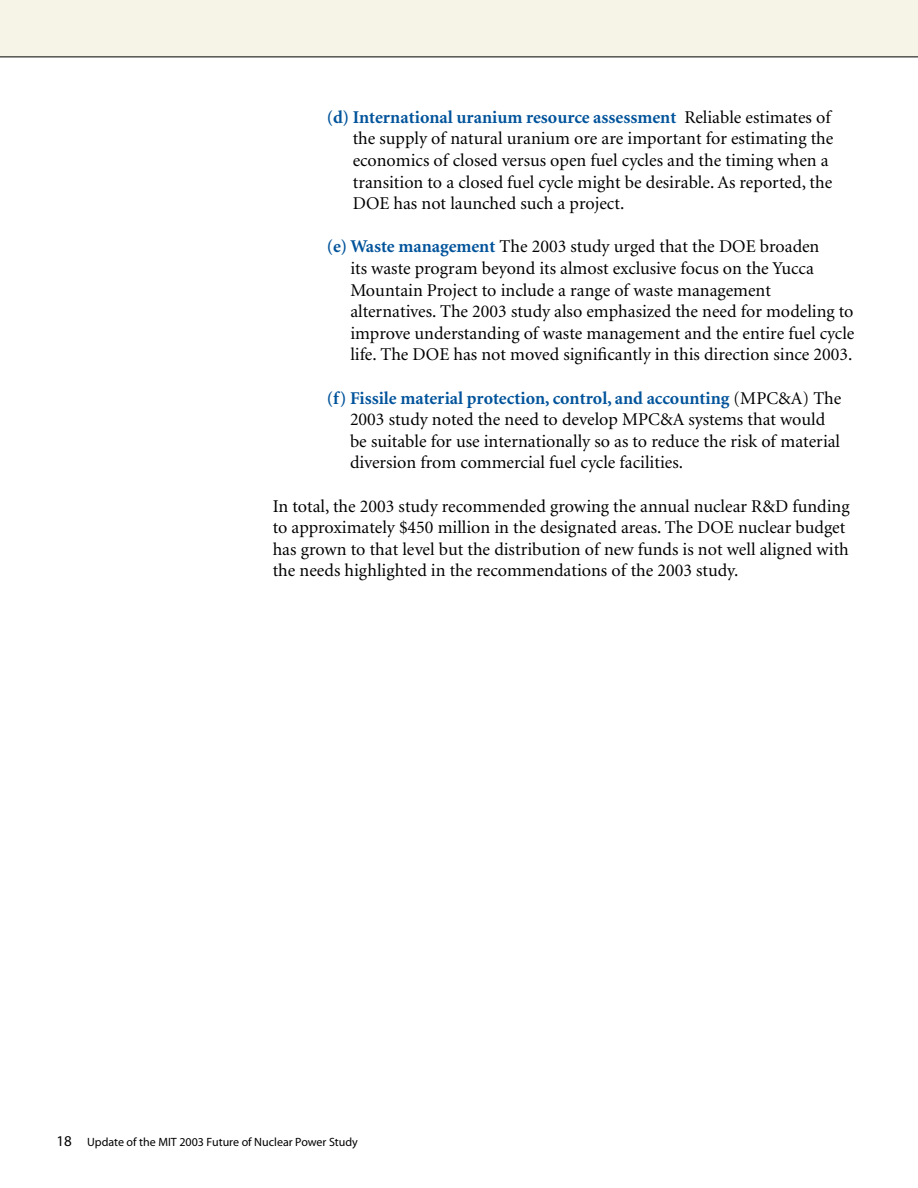
<style>
.page{position:relative;width:918px;height:1188px;background:#fff}
.page>*{position:absolute;margin:0;border:0;box-sizing:border-box;transform-origin:0 0}
.t1{font:18px/21.6px "Minion";color:#000}
.t2{font:15px "Myriad";color:#000}
.t3{font:12px "Myriad";color:#000}
.s1{font-weight:700;color:#00539b}
</style>
<div class="page">
<div style="left:0;top:0;width:918px;height:57px;background:#f6f4e6"></div>
<hr style="left:0;top:57px;width:918px;height:1px;background:#000">
<p class="t1" style="left:353px;top:107px;width:482px;text-indent:-26px"><span class="s1">(d) International uranium resource assessment</span> Reliable estimates of the supply of natural uranium ore are important for estimating the economics of closed versus open fuel cycles and the timing when a transition to a closed fuel cycle might be desirable. As reported, the DOE has not launched such a project.</p>
<p class="t1" style="left:350px;top:236px;width:506px;text-indent:-24px"><span class="s1">(e) Waste management</span> The 2003 study urged that the DOE broaden<br>its waste program beyond its almost exclusive focus on the Yucca Mountain Project to include a range of waste management alternatives. The 2003 study also emphasized the need for modeling to improve understanding of waste management and the entire fuel cycle life. The DOE has not moved significantly in this direction since 2003.</p>
<p class="t1" style="left:350px;top:388px;width:493px;text-indent:-23px"><span class="s1">(f) Fissile material protection, control, and accounting</span> (MPC&amp;A) The 2003 study noted the need to develop MPC&amp;A systems that would be suitable for use internationally so as to reduce the risk of material diversion from commercial fuel cycle facilities.</p>
<p class="t1" style="left:273px;top:496px;width:578px">In total, the 2003 study recommended growing the annual nuclear R&amp;D funding to approximately $450 million in the designated areas. The DOE nuclear budget has grown to that level but the distribution of new funds is not well aligned with the needs highlighted in the recommendations of the 2003 study.</p>
<p class="t2" style="left:56px;top:1134px;width:17px">18</p>
<p class="t3" style="left:87px;top:1136px;width:272px">Update of the MIT 2003 Future of Nuclear Power Study</p>
</div>
